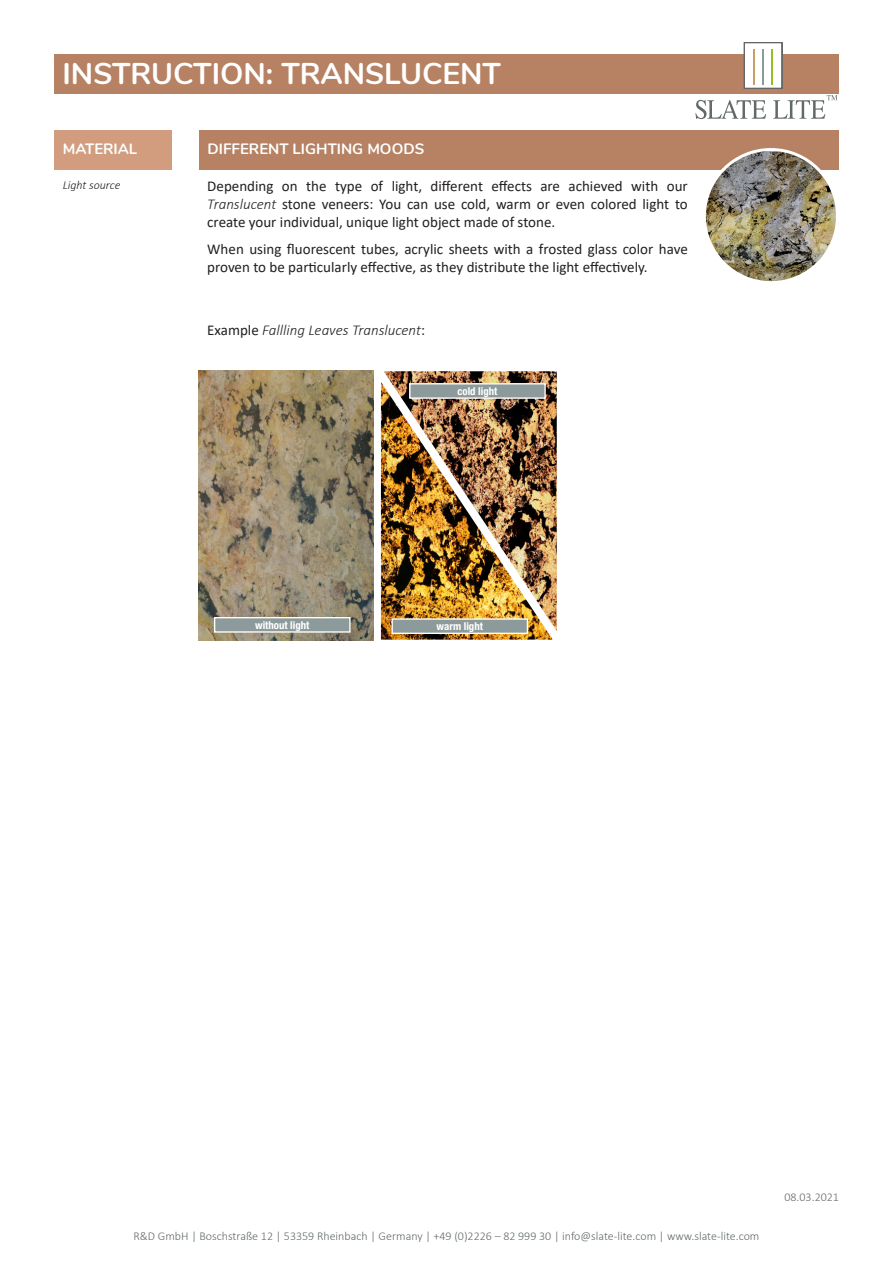
<style>
.page{position:relative;width:893px;height:1263px;background:#fff}
.page>*{position:absolute;margin:0;border:0;box-sizing:border-box;transform-origin:0 0}
.t1{font:700 30px "Nunito";color:#fff}
.t2{font:15px/18px "Calibri";color:#231f20;text-align:justify}
.t3{font:italic 300 15px "Calibri";color:#231f20}
.t4{font:700 15px "Nunito";color:#fff}
.t5{font:300 12px "Calibri";color:#626969}
.t6{font:italic 300 12px "Calibri";color:#231f20}
.t7{font:700 condensed 10.8px "Helvetica Neue";color:#fff}
.s1{font-weight:300;font-style:italic}
.s2{font-weight:400;font-style:normal}
</style>
<div class="page">
<div style="left:54px;top:54px;width:785px;height:40px;background:#b68263"></div>
<svg style="left:695px;top:100px;width:71px;height:19px"></svg>
<svg style="left:773px;top:95px;width:64px;height:24px"></svg>
<svg style="left:744px;top:42px;width:39px;height:47px"></svg>
<img style="left:369px;top:371px;width:188px;height:270px">
<img style="left:199px;top:370px;width:175px;height:270px">
<div style="left:392px;top:619px;width:135px;height:14px;background:#8d9a9b"></div>
<div style="left:391px;top:618px;width:137px;height:16px;border:1px solid #fff"></div>
<div style="left:410px;top:384px;width:135px;height:14px;background:#8d9a9b"></div>
<div style="left:409px;top:383px;width:137px;height:16px;border:1px solid #fff"></div>
<div style="left:215px;top:618px;width:135px;height:14px;background:#8d9a9b"></div>
<div style="left:214px;top:617px;width:137px;height:16px;border:1px solid #fff"></div>
<div style="left:199px;top:130px;width:640px;height:40px;background:#b68263"></div>
<div style="left:54px;top:130px;width:118px;height:40px;background:#d29d7e"></div>
<img style="left:704px;top:150px;width:133px;height:133px;border-radius:67px">
<div style="left:703px;top:148px;width:136px;height:136px;border:3px solid #fff;border-radius:50%"></div>
<p class="t1" style="left:63px;top:52px;width:440px">INSTRUCTION: TRANSLUCENT</p>
<p class="t4" style="left:63px;top:137px;width:76px">MATERIAL</p>
<p class="t6" style="left:63px;top:178px;width:59px">Light source</p>
<p class="t4" style="left:208px;top:137px;width:218px">DIFFERENT LIGHTING MOODS</p>
<p class="t2" style="left:207px;top:177px;width:482px">Depending on the type of light, different effects are achieved with our <span class="s1">Translucent</span> stone veneers: You can use cold, warm or even colored light to create your individual, unique light object made of stone.</p>
<p class="t2" style="left:207px;top:240px;width:482px">When using fluorescent tubes, acrylic sheets with a frosted glass color have proven to be particularly effective, as they distribute the light effectively.</p>
<p class="t3" style="left:207px;top:321px;width:219px"><span class="s2">Example</span> Fallling Leaves Translucent<span class="s2">:</span></p>
<p class="t7" style="left:457px;top:384px;width:41px">cold light</p>
<p class="t7" style="left:255px;top:618px;width:56px">without light</p>
<p class="t7" style="left:437px;top:620px;width:48px">warm light</p>
<p class="t5" style="left:134px;top:1228px;width:627px">R&amp;D GmbH | Boschstraße 12 | 53359 Rheinbach | Germany | +49 (0)2226 – 82 999 30 | info@slate-lite.com | www.slate-lite.com</p>
<p class="t5" style="left:784px;top:1189px;width:56px">08.03.2021</p>
</div>
